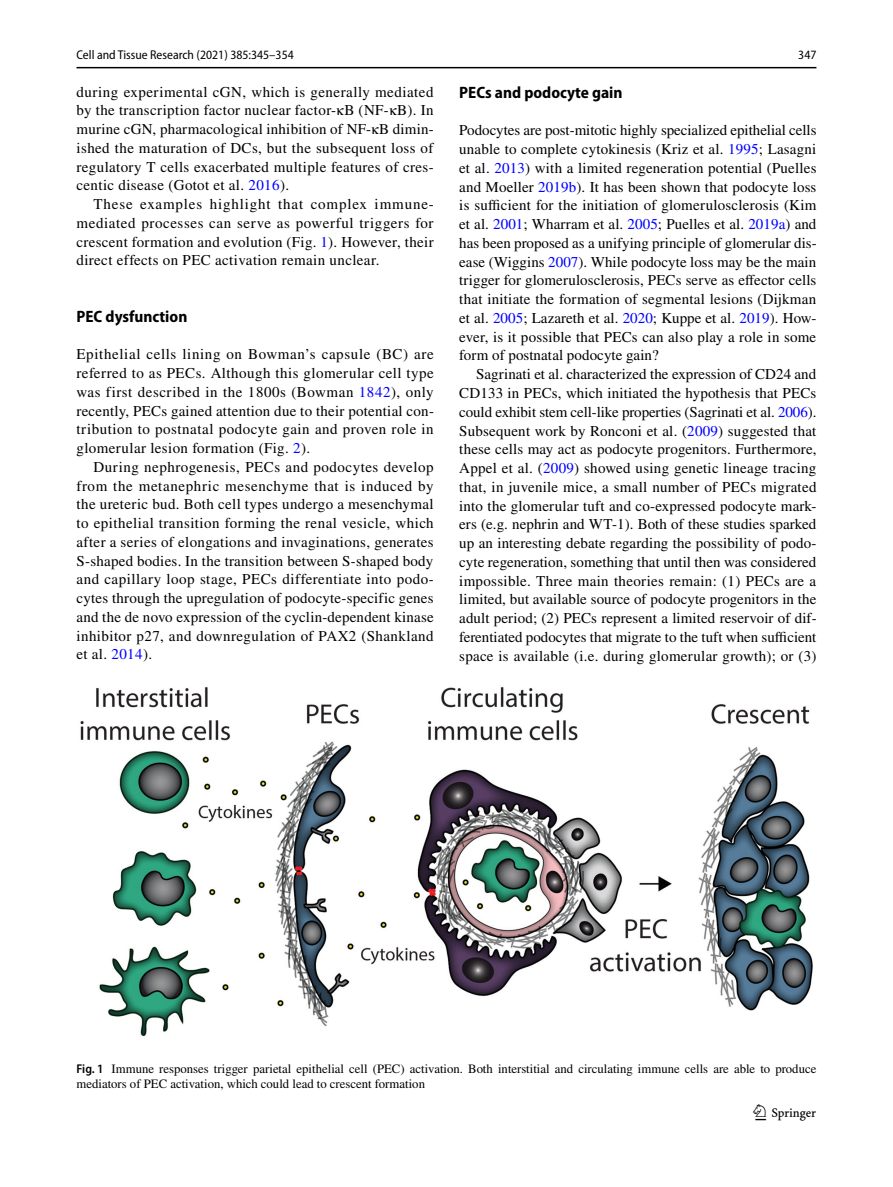
<style>
.page{position:relative;width:893px;height:1187px;background:#fff}
.page>*{position:absolute;margin:0;border:0;box-sizing:border-box;transform-origin:0 0}
.t1{font:22.5px "Springnew Regular 3";color:#000}
.t2{font:700 semi-condensed 16.5px "Myriad Pro";color:#000}
.t3{font:15px/18.8px "STIX";letter-spacing:.025em;color:#000;text-align:justify}
.t4{font:12.75px/15px "STIX";color:#000}
.t5{font:semi-condensed 12.75px "Myriad Pro";color:#000}
.s1{color:#00f}
.s2{font-family:"Myriad Pro";font-weight:600;font-stretch:semi-condensed}
</style>
<div class="page">
<hr style="left:77px;top:67px;width:739px;height:1px;background:#000">
<img style="left:80px;top:687px;width:733px;height:350px">
<p class="t5" style="left:77px;top:48px;width:219px">Cell and Tissue Research (2021) 385:345–354</p>
<p class="t5" style="left:798px;top:48px;width:20px">347</p>
<p class="t3" style="left:77px;top:83px;width:359px">during experimental cGN, which is generally mediated by the transcription factor nuclear factor-κB (NF-κB). In murine cGN, pharmacological inhibition of NF-κB dimin&shy;ished the maturation of DCs, but the subsequent loss of regulatory T cells exacerbated multiple features of cres&shy;centic disease (Gotot et al. <span class="s1">2016</span>).</p>
<p class="t3" style="left:77px;top:196px;width:359px;text-indent:17px">These examples highlight that complex immune&shy;mediated processes can serve as powerful triggers for crescent formation and evolution (Fig. <span class="s1">1</span>). However, their direct effects on PEC activation remain unclear.</p>
<p class="t2" style="left:77px;top:307px;width:112px">PEC dysfunction</p>
<p class="t3" style="left:77px;top:346px;width:359px">Epithelial cells lining on Bowman’s capsule (BC) are referred to as PECs. Although this glomerular cell type was first described in the 1800s (Bowman <span class="s1">1842</span>), only recently, PECs gained attention due to their potential con&shy;tribution to postnatal podocyte gain and proven role in glomerular lesion formation (Fig. <span class="s1">2</span>).</p>
<p class="t3" style="left:77px;top:458px;width:359px;text-indent:17px">During nephrogenesis, PECs and podocytes develop from the metanephric mesenchyme that is induced by the ureteric bud. Both cell types undergo a mesenchymal to epithelial transition forming the renal vesicle, which after a series of elongations and invaginations, generates S-shaped bodies. In the transition between S-shaped body and capillary loop stage, PECs differentiate into podo&shy;cytes through the upregulation of podocyte-specific genes and the de novo expression of the cyclin-dependent kinase inhibitor p27, and downregulation of PAX2 (Shankland et al. <span class="s1">2014</span>).</p>
<p class="t2" style="left:459px;top:83px;width:165px">PECs and podocyte gain</p>
<p class="t3" style="left:459px;top:122px;width:359px">Podocytes are post-mitotic highly specialized epithelial cells unable to complete cytokinesis (Kriz et al. <span class="s1">1995</span>; Lasagni et al. <span class="s1">2013</span>) with a limited regeneration potential (Puelles and Moeller <span class="s1">2019b</span>). It has been shown that podocyte loss is sufficient for the initiation of glomerulosclerosis (Kim et al. <span class="s1">2001</span>; Wharram et al. <span class="s1">2005</span>; Puelles et al. <span class="s1">2019a</span>) and has been proposed as a unifying principle of glomerular dis&shy;ease (Wiggins <span class="s1">2007</span>). While podocyte loss may be the main trigger for glomerulosclerosis, PECs serve as effector cells that initiate the formation of segmental lesions (Dijkman et al. <span class="s1">2005</span>; Lazareth et al. <span class="s1">2020</span>; Kuppe et al. <span class="s1">2019</span>). How&shy;ever, is it possible that PECs can also play a role in some form of postnatal podocyte gain?</p>
<p class="t3" style="left:459px;top:366px;width:359px;text-indent:17px">Sagrinati et al. characterized the expression of CD24 and CD133 in PECs, which initiated the hypothesis that PECs could exhibit stem cell-like properties (Sagrinati et al. <span class="s1">2006</span>).<br>Subsequent work by Ronconi et al. (<span class="s1">2009</span>) suggested that these cells may act as podocyte progenitors. Furthermore, Appel et al. (<span class="s1">2009</span>) showed using genetic lineage tracing that, in juvenile mice, a small number of PECs migrated into the glomerular tuft and co-expressed podocyte mark&shy;ers (e.g. nephrin and WT-1). Both of these studies sparked up an interesting debate regarding the possibility of podo&shy;cyte regeneration, something that until then was considered impossible. Three main theories remain: (1) PECs are a limited, but available source of podocyte progenitors in the adult period; (2) PECs represent a limited reservoir of dif&shy;ferentiated podocytes that migrate to the tuft when sufficient space is available (i.e. during glomerular growth); or (3)</p>
<p class="t4" style="left:77px;top:1061px;width:741px"><span class="s2">Fig. 1</span> Immune responses trigger parietal epithelial cell (PEC) activation. Both interstitial and circulating immune cells are able to produce mediators of PEC activation, which could lead to crescent formation</p>
<h1 class="t1" style="left:755px;top:1104px;width:62px">1 3</h1>
</div>
